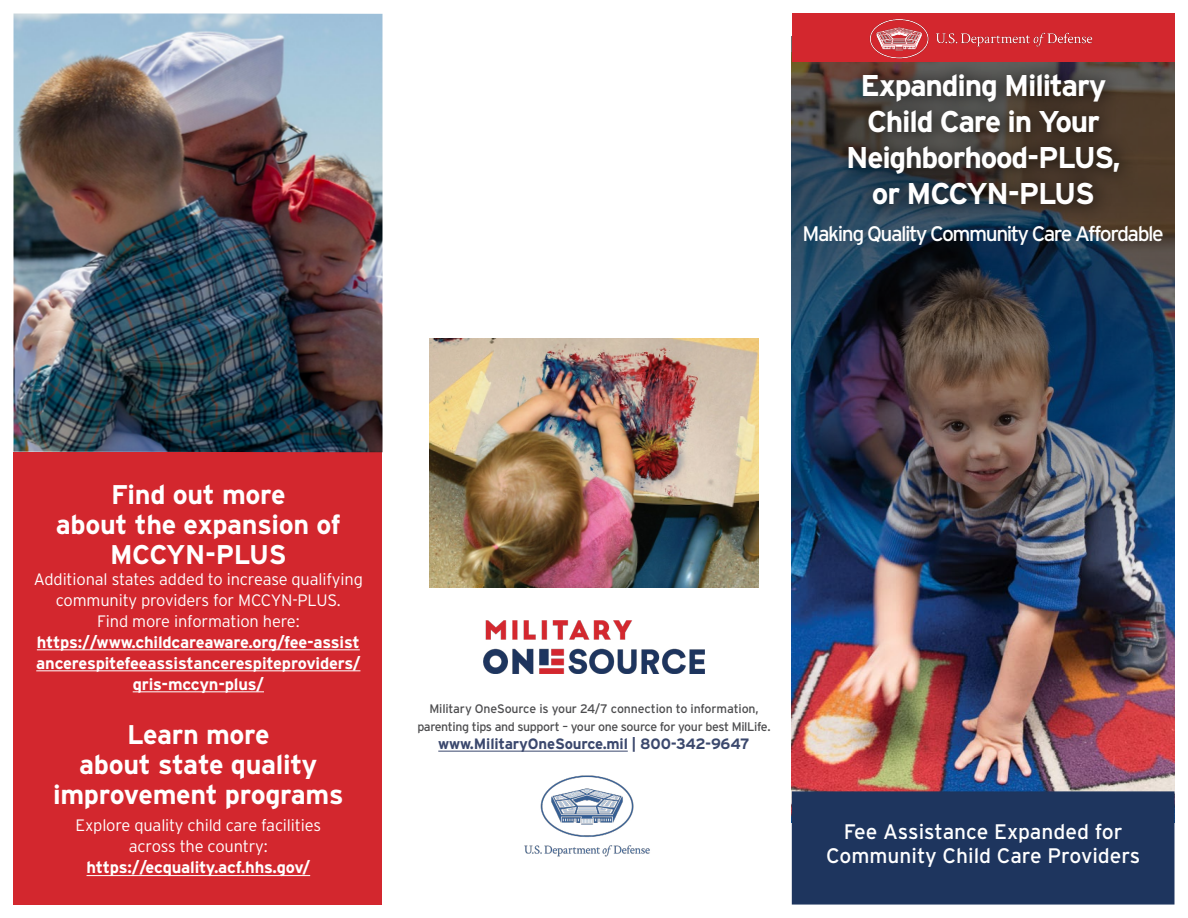
<style>
.page{position:relative;width:1188px;height:918px;background:#fff}
.page>*{position:absolute;margin:0;border:0;box-sizing:border-box;transform-origin:0 0}
.t1{font:700 30px/36px "Interstate";letter-spacing:-.04em;color:#fff;text-align:center}
.t2{font:700 27px/30px "Interstate";letter-spacing:-.01em;color:#fff;text-align:center}
.t3{font:21px/24px "Interstate";color:#fff;text-align:center}
.t4{font:21px "Interstate";letter-spacing:-.07em;color:#fff}
.t5{font:300 16.5px/21px "Interstate";letter-spacing:-.01em;color:#fff;text-align:center}
.t6{font:700 16.5px/21px "Interstate";letter-spacing:-.01em;color:#fff;text-align:center}
.t7{font:700 15px "Interstate";letter-spacing:-.01em;color:#3b486d}
.t8{font:12.3px/18px "Interstate";letter-spacing:-.03em;color:#4d4d4f;text-align:center}
.s1{font-size:12.75px}
</style>
<div class="page">
<hr style="left:438px;top:751px;width:190px;height:1px;background:#3b486d">
<div style="left:14px;top:452px;width:368px;height:452px;background:#d3272e"></div>
<img style="left:792px;top:62px;width:382px;height:729px">
<div style="left:832px;top:58px;width:306px;height:166px;background:#000;opacity:.61"></div>
<div style="left:792px;top:14px;width:383px;height:48px;background:#d3272e"></div>
<img style="left:861px;top:13px;width:240px;height:51px">
<hr style="left:37px;top:650px;width:323px;height:1px;background:#fff">
<hr style="left:36px;top:671px;width:324px;height:1px;background:#fff">
<hr style="left:133px;top:692px;width:131px;height:1px;background:#fff">
<hr style="left:87px;top:875px;width:223px;height:1px;background:#fff">
<div style="left:792px;top:791px;width:382px;height:114px;background:#1e355e;border:2px solid #1e355e"></div>
<img style="left:430px;top:339px;width:328px;height:249px">
<img style="left:484px;top:620px;width:220px;height:53px">
<img style="left:524px;top:775px;width:126px;height:82px">
<img style="left:14px;top:14px;width:368px;height:438px">
<h1 class="t1" style="left:846px;top:68px;width:276px">Expanding Military<br>Child Care in Your<br>Neighborhood-PLUS, or MCCYN-PLUS</h1>
<p class="t4" style="left:803px;top:221px;width:363px">Making Quality Community Care Affordable</p>
<h2 class="t2" style="left:56px;top:479px;width:287px">Find out more<br>about the expansion of<br>MCCYN-PLUS</h2>
<p class="t5" style="left:34px;top:568px;width:331px">Additional states added to increase qualifying community providers for MCCYN-PLUS.<br>Find more information here:</p>
<p class="t6" style="left:36px;top:631px;width:326px">https://www.childcareaware.org/fee-assist ancerespitefeeassistancerespiteproviders/ qris-mccyn-plus/</p>
<h2 class="t2" style="left:53px;top:719px;width:292px">Learn more<br>about state quality improvement programs</h2>
<p class="t5" style="left:76px;top:815px;width:247px">Explore quality child care facilities across the country:</p>
<p class="t6" style="left:87px;top:857px;width:225px">https://ecquality.acf.hhs.gov/</p>
<p class="t8" style="left:417px;top:700px;width:355px">Military OneSource is your 24/7 connection to information, parenting tips and support – your one source for your best MilLife<span class="s1">.</span></p>
<p class="t7" style="left:438px;top:735px;width:313px">www.MilitaryOneSource.mil | 800-342-9647</p>
<p class="t3" style="left:826px;top:820px;width:316px">Fee Assistance Expanded for<br>Community Child Care Providers</p>
</div>
